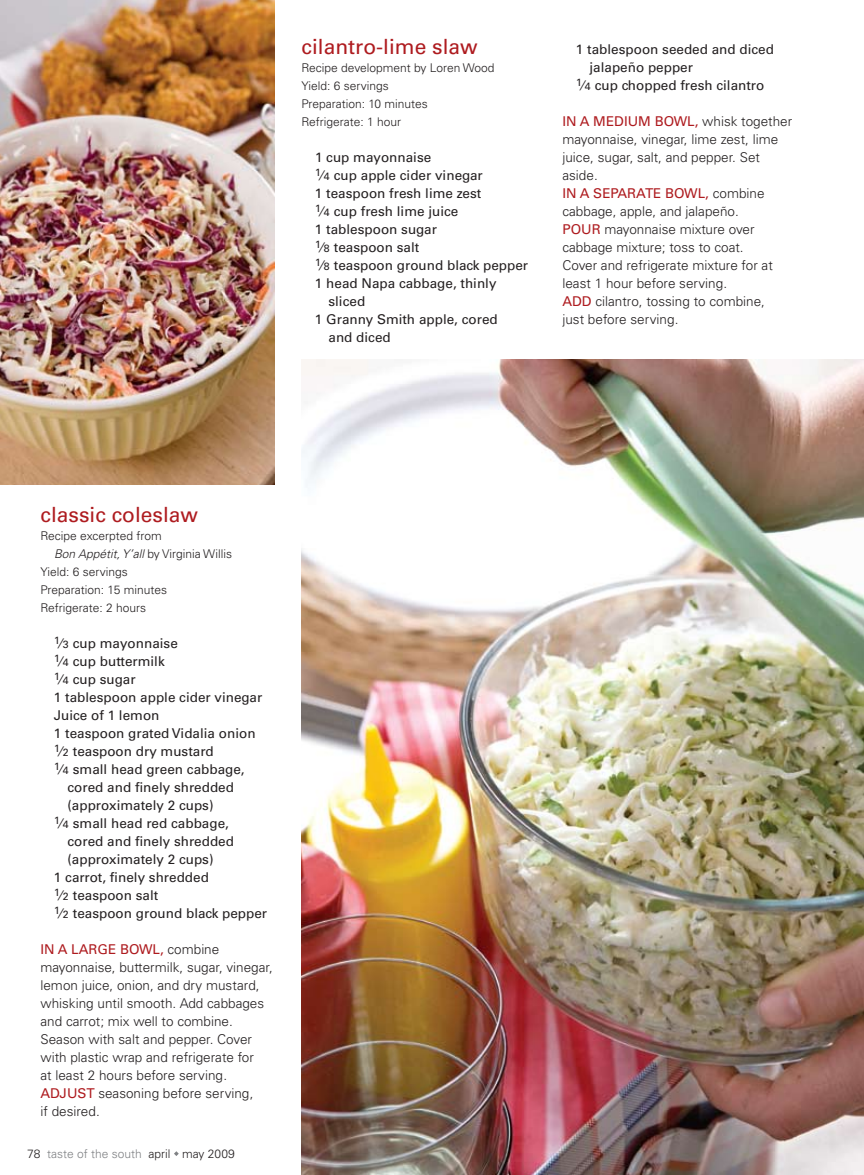
<style>
.page{position:relative;width:864px;height:1175px;background:#fff}
.page>*{position:absolute;margin:0;border:0;box-sizing:border-box;transform-origin:0 0}
.t1{font:21px "Univers";color:#ae1b1f}
.t2{font:13.5px "Univers";color:#231f20}
.t3{font:300 13.5px/18px "Univers";color:#231f20}
.t4{font:13.5px "Univers";color:#ae1b1f}
.t5{font:300 12px/18px "Univers";color:#231f20}
.t6{font:italic 300 12px "Univers";color:#231f20}
.t7{font:300 12px "Univers";color:#808285}
.s1{font-size:10.5px}
.s2{font-weight:400;color:#ae1b1f}
.s3{font-style:normal}
.s4{color:#231f20}
</style>
<div class="page">
<svg style="left:174px;top:1151px;width:5px;height:5px"></svg>
<img style="left:0;top:0;width:274px;height:484px">
<img style="left:302px;top:360px;width:562px;height:814px">
<h1 class="t1" style="left:302px;top:34px;width:178px">cilantro-lime slaw</h1>
<p class="t5" style="left:302px;top:59px;width:194px">Recipe development by Loren Wood<br>Yield: 6 servings<br>Preparation: 10 minutes<br>Refrigerate: 1 hour</p>
<p class="t2" style="left:315px;top:149px;width:118px">1 cup mayonnaise</p>
<p class="t2" style="left:315px;top:167px;width:169px"><sup>1</sup>⁄<span class="s1">4</span> cup apple cider vinegar</p>
<p class="t2" style="left:315px;top:185px;width:168px">1 teaspoon fresh lime zest</p>
<p class="t2" style="left:315px;top:203px;width:145px"><sup>1</sup>⁄<span class="s1">4</span> cup fresh lime juice</p>
<p class="t2" style="left:315px;top:221px;width:123px">1 tablespoon sugar</p>
<p class="t2" style="left:315px;top:239px;width:106px"><sup>1</sup>⁄<span class="s1">8</span> teaspoon salt</p>
<p class="t2" style="left:315px;top:257px;width:215px"><sup>1</sup>⁄<span class="s1">8</span> teaspoon ground black pepper</p>
<p class="t2" style="left:315px;top:275px;width:183px">1 head Napa cabbage, thinly</p>
<p class="t2" style="left:328px;top:293px;width:38px">sliced</p>
<p class="t2" style="left:315px;top:311px;width:184px">1 Granny Smith apple, cored</p>
<p class="t2" style="left:328px;top:329px;width:64px">and diced</p>
<p class="t2" style="left:576px;top:41px;width:200px">1 tablespoon seeded and diced</p>
<p class="t2" style="left:589px;top:59px;width:105px">jalapeño pepper</p>
<p class="t2" style="left:576px;top:77px;width:190px"><sup>1</sup>⁄<span class="s1">4</span> cup chopped fresh cilantro</p>
<p class="t3" style="left:562px;top:112px;width:231px"><span class="s2">In a medi um bowl,</span> whisk together mayonnaise, vinegar, lime zest, lime juice, sugar, salt, and pepper. Set aside.</p>
<p class="t4" style="left:562px;top:185px;width:65px">In a separat</p>
<p class="t3" style="left:562px;top:184px;width:212px;text-indent:91px"><span class="s2">e bowl,</span> combine cabbage, apple, and jalapeño.<br><span class="s2">Pour</span> mayonnaise mixture over cabbage mixture; toss to coat.<br>Cover and refrigerate mixture for at least 1 hour before serving.<br><span class="s2">Add</span> cilantro, tossing to combine, just before serving.</p>
<h1 class="t1" style="left:40px;top:502px;width:159px">classic coleslaw</h1>
<p class="t5" style="left:40px;top:527px;width:123px">Recipe excerpted from</p>
<p class="t6" style="left:54px;top:547px;width:180px">Bon Appétit, Y’all <span class="s3">by Virginia Willis</span></p>
<p class="t5" style="left:40px;top:563px;width:89px">Yield: 6 servings</p>
<p class="t5" style="left:40px;top:581px;width:128px">Preparation: 15 minutes</p>
<p class="t5" style="left:40px;top:599px;width:107px">Refrigerate: 2 hours</p>
<p class="t2" style="left:54px;top:635px;width:125px"><sup>1</sup>⁄<span class="s1">3</span> cup mayonnaise</p>
<p class="t2" style="left:54px;top:653px;width:112px"><sup>1</sup>⁄<span class="s1">4</span> cup buttermilk</p>
<p class="t2" style="left:54px;top:671px;width:83px"><sup>1</sup>⁄<span class="s1">4</span> cup sugar</p>
<p class="t2" style="left:54px;top:689px;width:210px">1 tablespoon apple cider vinegar</p>
<p class="t2" style="left:54px;top:707px;width:107px">Juice of 1 lemon</p>
<p class="t2" style="left:54px;top:725px;width:203px">1 teaspoon grated Vidalia onion</p>
<p class="t2" style="left:54px;top:743px;width:161px"><sup>1</sup>⁄<span class="s1">2</span> teaspoon dry mustard</p>
<p class="t2" style="left:54px;top:761px;width:192px"><sup>1</sup>⁄<span class="s1">4</span> small head green cabbage,</p>
<p class="t2" style="left:67px;top:779px;width:168px">cored and finely shredded</p>
<p class="t2" style="left:67px;top:797px;width:148px">(approximately 2 cups)</p>
<p class="t2" style="left:54px;top:815px;width:176px"><sup>1</sup>⁄<span class="s1">4</span> small head red cabbage,</p>
<p class="t2" style="left:67px;top:833px;width:168px">cored and finely shredded</p>
<p class="t2" style="left:67px;top:851px;width:148px">(approximately 2 cups)</p>
<p class="t2" style="left:54px;top:869px;width:156px">1 carrot, finely shredded</p>
<p class="t2" style="left:54px;top:887px;width:106px"><sup>1</sup>⁄<span class="s1">2</span> teaspoon salt</p>
<p class="t2" style="left:54px;top:905px;width:215px"><sup>1</sup>⁄<span class="s1">2</span> teaspoon ground black pepper</p>
<p class="t4" style="left:40px;top:941px;width:49px">In a larg</p>
<p class="t3" style="left:40px;top:940px;width:234px;text-indent:68px"><span class="s2">e bowl,</span> combine mayonnaise, buttermilk, sugar, vinegar, lemon juice, onion, and dry mustard, whisking until smooth. Add cabbages and carrot; mix well to combine.<br>Season with salt and pepper. Cover with plastic wrap and refrigerate for<br>at least 2 hours before serving.<br><span class="s2">Adj ust</span> seasoning before serving,<br>if desired.</p>
<p class="t7" style="left:27px;top:1146px;width:209px"><span class="s4">78</span> taste of the south <span class="s4">april may 2009</span></p>
</div>
